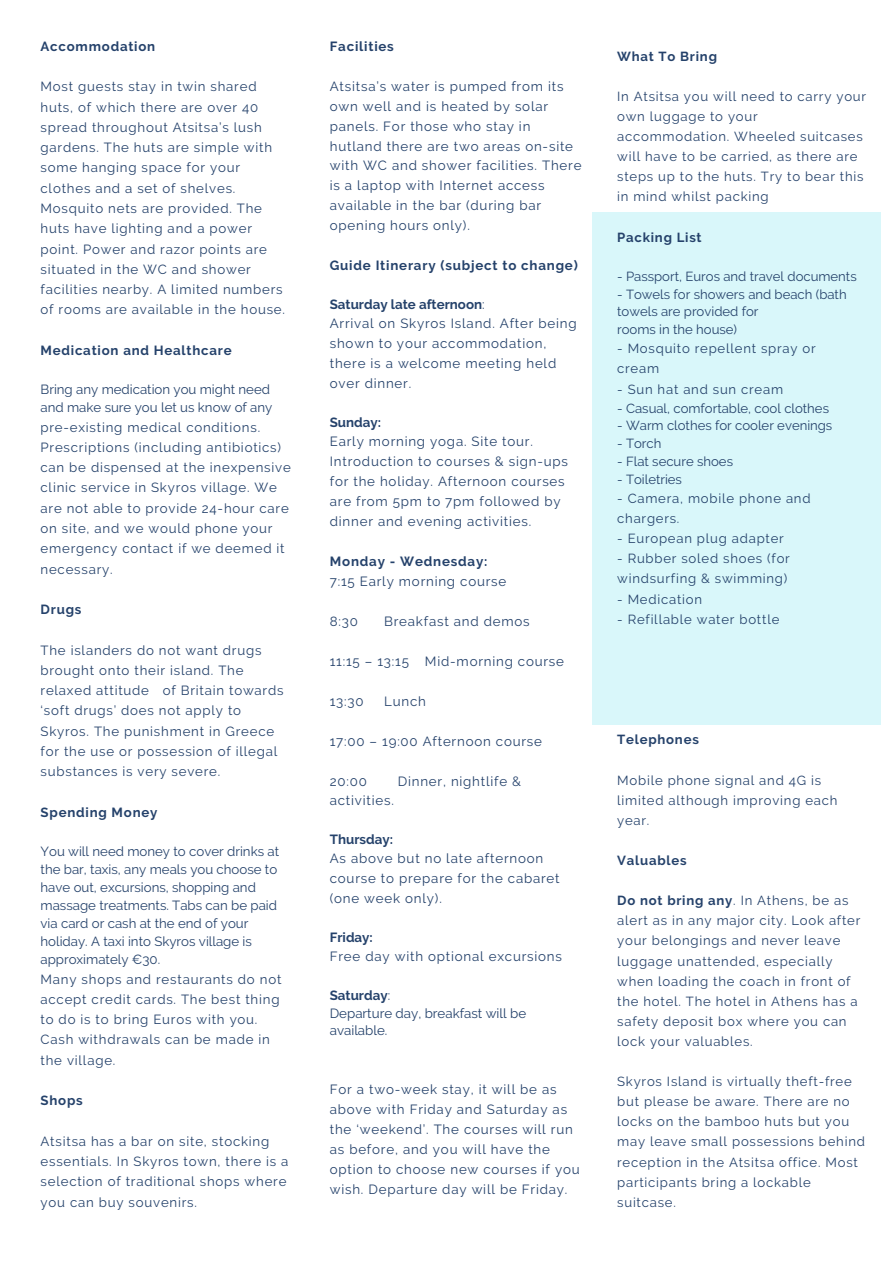
<style>
.page{position:relative;width:894px;height:1264px;background:#fff}
.page>*{position:absolute;margin:0;border:0;box-sizing:border-box;transform-origin:0 0}
.t1{font:13.35px/20px "Raleway";letter-spacing:.06em;color:#25426b}
.t2{font:700 13.35px "Raleway";letter-spacing:.06em;color:#25426b}
.t3{font:700 13.35px "Raleway";color:#25426b}
.t4{font:13.35px/17.7px "Raleway";color:#25426b}
.t5{font:13.2px/20.2px "Raleway";letter-spacing:.06em;color:#25426b}
.t6{font:13.2px/18px "Raleway";color:#25426b}
.t7{font:700 13.2px "Raleway";letter-spacing:.06em;color:#25426b}
.s1{font-weight:400}
.s2{font-weight:700}
</style>
<div class="page">
<div style="left:592px;top:212px;width:287px;height:512px;background:#d9f7fa"></div>
<p class="t7" style="left:41px;top:38px;width:116px">Accommodation</p>
<p class="t5" style="left:41px;top:77px;width:246px">Most guests stay in twin shared huts, of which there are over 40 spread throughout Atsitsa’s lush gardens. The huts are simple with some hanging space for your clothes and a set of shelves.<br>Mosquito nets are provided. The huts have lighting and a power point. Power and razor points are situated in the WC and shower facilities nearby. A limited numbers of rooms are available in the house.</p>
<p class="t7" style="left:41px;top:342px;width:193px">Medication and Healthcare</p>
<p class="t6" style="left:41px;top:381px;width:233px">Bring any medication you might need and make sure you let us know of any</p>
<p class="t5" style="left:41px;top:417px;width:252px">pre-existing medical conditions.<br>Prescriptions (including antibiotics) can be dispensed at the inexpensive clinic service in Skyros village. We are not able to provide 24-hour care on site, and we would phone your emergency contact if we deemed it necessary.</p>
<p class="t7" style="left:41px;top:601px;width:42px">Drugs</p>
<p class="t5" style="left:41px;top:640px;width:244px">The islanders do not want drugs brought onto their island. The relaxed attitude of Britain towards ‘soft drugs’ does not apply to<br>Skyros. The punishment in Greece for the use or possession of illegal substances is very severe.</p>
<p class="t7" style="left:41px;top:804px;width:118px">Spending Money</p>
<p class="t6" style="left:41px;top:842px;width:240px">You will need money to cover drinks at the bar, taxis, any meals you choose to have out, excursions, shopping and massage treatments. Tabs can be paid via card or cash at the end of your holiday. A taxi into Skyros village is approximately €30.</p>
<p class="t5" style="left:41px;top:968px;width:242px">Many shops and restaurants do not accept credit cards. The best thing to do is to bring Euros with you.<br>Cash withdrawals can be made in the village.</p>
<p class="t7" style="left:41px;top:1092px;width:44px">Shops</p>
<p class="t5" style="left:41px;top:1130px;width:249px">Atsitsa has a bar on site, stocking essentials. In Skyros town, there is a selection of traditional shops where you can buy souvenirs.</p>
<p class="t2" style="left:330px;top:38px;width:66px">Facilities</p>
<p class="t1" style="left:330px;top:76px;width:253px">Atsitsa’s water is pumped from its own well and is heated by solar panels. For those who stay in hutland there are two areas on-site with WC and shower facilities. There is a laptop with Internet access available in the bar (during bar opening hours only).</p>
<p class="t2" style="left:330px;top:258px;width:249px">Guide Itinerary (subject to change)</p>
<p class="t3" style="left:330px;top:297px;width:156px">Saturday late afternoon<span class="s1">:</span></p>
<p class="t1" style="left:330px;top:313px;width:248px">Arrival on Skyros Island. After being shown to your accommodation, there is a welcome meeting held over dinner.</p>
<p class="t2" style="left:330px;top:414px;width:53px">Sunday:</p>
<p class="t1" style="left:330px;top:431px;width:240px">Early morning yoga. Site tour.<br>Introduction to courses &amp; sign-ups for the holiday. Afternoon courses are from 5pm to 7pm followed by dinner and evening activities.</p>
<p class="t2" style="left:330px;top:553px;width:159px">Monday - Wednesday:</p>
<p class="t1" style="left:330px;top:571px;width:178px">7:15 Early morning course</p>
<p class="t1" style="left:330px;top:611px;width:30px">8:30</p>
<p class="t1" style="left:384px;top:611px;width:147px">Breakfast and demos</p>
<p class="t1" style="left:330px;top:651px;width:236px">11:15 – 13:15 Mid-morning course</p>
<p class="t1" style="left:330px;top:691px;width:35px">13:30</p>
<p class="t1" style="left:384px;top:691px;width:43px">Lunch</p>
<p class="t1" style="left:330px;top:730px;width:214px">17:00 – 19:00 Afternoon course</p>
<p class="t1" style="left:330px;top:770px;width:39px">20:00</p>
<p class="t1" style="left:397px;top:770px;width:125px">Dinner, nightlife &amp;</p>
<p class="t1" style="left:330px;top:790px;width:66px">activities.</p>
<p class="t3" style="left:330px;top:831px;width:65px">Thursday:</p>
<p class="t1" style="left:330px;top:848px;width:231px">As above but no late afternoon course to prepare for the cabaret (one week only).</p>
<p class="t2" style="left:330px;top:929px;width:45px">Friday:</p>
<p class="t1" style="left:330px;top:946px;width:234px">Free day with optional excursions</p>
<p class="t3" style="left:330px;top:987px;width:62px">Saturday<span class="s1">:</span></p>
<p class="t4" style="left:330px;top:1003px;width:198px">Departure day, breakfast will be available.</p>
<p class="t1" style="left:330px;top:1079px;width:251px">For a two-week stay, it will be as above with Friday and Saturday as the ‘weekend’. The courses will run as before, and you will have the option to choose new courses if you wish. Departure day will be Friday.</p>
<p class="t7" style="left:617px;top:48px;width:101px">What To Bring</p>
<p class="t5" style="left:617px;top:86px;width:250px">In Atsitsa you will need to carry your own luggage to your accommodation. Wheeled suitcases will have to be carried, as there are steps up to the huts. Try to bear this in mind whilst packing</p>
<p class="t7" style="left:617px;top:229px;width:86px">Packing List</p>
<p class="t6" style="left:617px;top:267px;width:241px">- Passport, Euros and travel documents</p>
<p class="t6" style="left:617px;top:285px;width:231px">- Towels for showers and beach (bath towels are provided for</p>
<p class="t6" style="left:617px;top:321px;width:121px">rooms in the house)</p>
<p class="t5" style="left:617px;top:338px;width:200px">- Mosquito repellent spray or cream</p>
<p class="t5" style="left:617px;top:379px;width:167px">- Sun hat and sun cream</p>
<p class="t6" style="left:617px;top:399px;width:213px">- Casual, comfortable, cool clothes</p>
<p class="t6" style="left:617px;top:417px;width:216px">- Warm clothes for cooler evenings</p>
<p class="t5" style="left:617px;top:433px;width:46px">- Torch</p>
<p class="t6" style="left:617px;top:452px;width:117px">- Flat secure shoes</p>
<p class="t6" style="left:617px;top:470px;width:66px">- Toiletries</p>
<p class="t5" style="left:617px;top:488px;width:195px">- Camera, mobile phone and chargers.</p>
<p class="t5" style="left:617px;top:528px;width:168px">- European plug adapter</p>
<p class="t5" style="left:617px;top:548px;width:174px">- Rubber soled shoes (for windsurfing &amp; swimming)</p>
<p class="t5" style="left:617px;top:589px;width:86px">- Medication</p>
<p class="t5" style="left:617px;top:609px;width:164px">- Refillable water bottle</p>
<p class="t7" style="left:617px;top:732px;width:83px">Telephones</p>
<p class="t5" style="left:617px;top:769px;width:222px">Mobile phone signal and 4G is limited although improving each year.</p>
<p class="t7" style="left:617px;top:852px;width:71px">Valuables</p>
<p class="t5" style="left:617px;top:890px;width:244px"><span class="s2">Do not bring any</span>. In Athens, be as alert as in any major city. Look after your belongings and never leave luggage unattended, especially when loading the coach in front of the hotel. The hotel in Athens has a safety deposit box where you can lock your valuables.</p>
<p class="t5" style="left:617px;top:1071px;width:249px">Skyros Island is virtually theft-free but please be aware. There are no locks on the bamboo huts but you may leave small possessions behind reception in the Atsitsa office. Most participants bring a lockable suitcase.</p>
</div>
